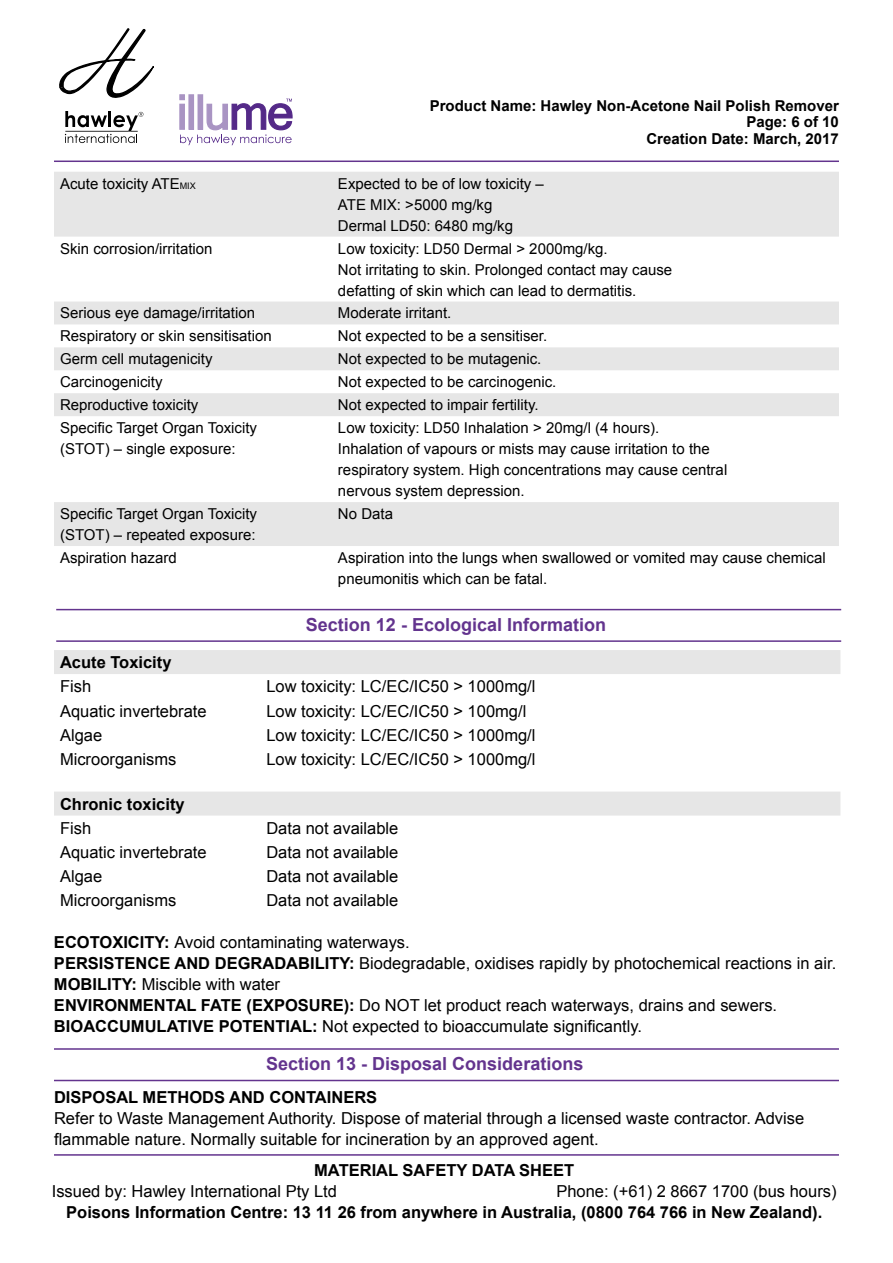
<style>
.page{position:relative;width:893px;height:1263px;background:#fff}
.page>*{position:absolute;margin:0;border:0;box-sizing:border-box;transform-origin:0 0}
.t1{font:700 18px "Arial";color:#63348e}
.t2{font:16.5px/21px "Arial";color:#000}
.t3{font:700 16.5px "Arial";color:#000}
.t4{font:15px/21px "Arial";color:#000}
.t5{font:700 15px/16.5px "Arial";color:#000;text-align:right}
.s1{font-size:9px}
.s2{font-weight:700}
</style>
<div class="page">
<hr style="left:54px;top:161px;width:785px;height:1px;background:#63348e">
<hr style="left:54px;top:1154px;width:785px;height:2px;background:#63348e">
<svg style="left:54px;top:172px;width:785px;height:244px;fill:#e6e6e6"></svg>
<div style="left:54px;top:502px;width:785px;height:44px;background:#e6e6e6"></div>
<hr style="left:56px;top:609px;width:785px;height:1px;background:#63348e">
<hr style="left:56px;top:640px;width:785px;height:2px;background:#63348e">
<svg style="left:65px;top:111px;width:78px;height:32px"></svg>
<svg style="left:59px;top:28px;width:95px;height:70px"></svg>
<svg style="left:179px;top:94px;width:114px;height:51px"></svg>
<hr style="left:54px;top:1048px;width:785px;height:2px;background:#63348e">
<hr style="left:54px;top:1080px;width:785px;height:1px;background:#63348e">
<div style="left:54px;top:650px;width:786px;height:24px;background:#e6e6e6"></div>
<div style="left:54px;top:791px;width:786px;height:24px;background:#e6e6e6"></div>
<p class="t5" style="left:430px;top:97px;width:411px">Product Name: Hawley Non-Acetone Nail Polish Remover<br>Page: 6 of 10<br>Creation Date: March, 2017</p>
<p class="t4" style="left:60px;top:173px;width:137px">Acute toxicity ATE<span class="s1">MIX</span></p>
<p class="t4" style="left:338px;top:173px;width:207px">Expected to be of low toxicity –<br>ATE MIX: &gt;5000 mg/kg<br>Dermal LD50: 6480 mg/kg</p>
<p class="t4" style="left:60px;top:238px;width:154px">Skin corrosion/irritation</p>
<p class="t4" style="left:338px;top:238px;width:336px">Low toxicity: LD50 Dermal &gt; 2000mg/kg.<br>Not irritating to skin. Prolonged contact may cause defatting of skin which can lead to dermatitis.</p>
<p class="t4" style="left:60px;top:303px;width:197px">Serious eye damage/irritation</p>
<p class="t4" style="left:338px;top:303px;width:115px">Moderate irritant.</p>
<p class="t4" style="left:60px;top:326px;width:213px">Respiratory or skin sensitisation</p>
<p class="t4" style="left:338px;top:326px;width:211px">Not expected to be a sensitiser.</p>
<p class="t4" style="left:60px;top:348px;width:154px">Germ cell mutagenicity</p>
<p class="t4" style="left:338px;top:348px;width:205px">Not expected to be mutagenic.</p>
<p class="t4" style="left:60px;top:371px;width:104px">Carcinogenicity</p>
<p class="t4" style="left:338px;top:371px;width:220px">Not expected to be carcinogenic.</p>
<p class="t4" style="left:60px;top:394px;width:140px">Reproductive toxicity</p>
<p class="t4" style="left:338px;top:394px;width:202px">Not expected to impair fertility.</p>
<p class="t4" style="left:60px;top:417px;width:199px">Specific Target Organ Toxicity (STOT) – single exposure:</p>
<p class="t4" style="left:338px;top:417px;width:391px">Low toxicity: LD50 Inhalation &gt; 20mg/l (4 hours).<br>Inhalation of vapours or mists may cause irritation to the respiratory system. High concentrations may cause central nervous system depression.</p>
<p class="t4" style="left:60px;top:503px;width:199px">Specific Target Organ Toxicity (STOT) – repeated exposure:</p>
<p class="t4" style="left:338px;top:503px;width:57px">No Data</p>
<p class="t4" style="left:60px;top:547px;width:118px">Aspiration hazard</p>
<p class="t4" style="left:338px;top:547px;width:489px">Aspiration into the lungs when swallowed or vomited may cause chemical pneumonitis which can be fatal.</p>
<p class="t1" style="left:306px;top:614px;width:302px">Section 12 - Ecological Information</p>
<p class="t3" style="left:60px;top:653px;width:113px">Acute Toxicity</p>
<p class="t2" style="left:60px;top:676px;width:33px">Fish</p>
<p class="t2" style="left:266px;top:676px;width:271px">Low toxicity: LC/EC/IC50 &gt; 1000mg/l</p>
<p class="t2" style="left:60px;top:700px;width:148px">Aquatic invertebrate</p>
<p class="t2" style="left:266px;top:700px;width:261px">Low toxicity: LC/EC/IC50 &gt; 100mg/l</p>
<p class="t2" style="left:60px;top:724px;width:44px">Algae</p>
<p class="t2" style="left:266px;top:724px;width:271px">Low toxicity: LC/EC/IC50 &gt; 1000mg/l</p>
<p class="t2" style="left:60px;top:748px;width:118px">Microorganisms</p>
<p class="t2" style="left:266px;top:748px;width:271px">Low toxicity: LC/EC/IC50 &gt; 1000mg/l</p>
<p class="t3" style="left:60px;top:794px;width:126px">Chronic toxicity</p>
<p class="t2" style="left:60px;top:817px;width:33px">Fish</p>
<p class="t2" style="left:266px;top:817px;width:134px">Data not available</p>
<p class="t2" style="left:60px;top:842px;width:148px">Aquatic invertebrate</p>
<p class="t2" style="left:266px;top:842px;width:134px">Data not available</p>
<p class="t2" style="left:60px;top:866px;width:44px">Algae</p>
<p class="t2" style="left:266px;top:866px;width:134px">Data not available</p>
<p class="t2" style="left:60px;top:890px;width:118px">Microorganisms</p>
<p class="t2" style="left:266px;top:890px;width:134px">Data not available</p>
<p class="t2" style="left:54px;top:932px;width:784px"><span class="s2">ECOTOXICITY:</span> Avoid contaminating waterways.<br><span class="s2">PERSISTENCE AND DEGRADABILITY:</span> Biodegradable, oxidises rapidly by photochemical reactions in air.<br><span class="s2">MOBILITY:</span> Miscible with water<br><span class="s2">ENVIRONMENTAL FATE (EXPOSURE):</span> Do NOT let product reach waterways, drains and sewers.<br><span class="s2">BIOACCUMULATIVE POTENTIAL:</span> Not expected to bioaccumulate significantly.</p>
<p class="t1" style="left:266px;top:1053px;width:319px">Section 13 - Disposal Considerations</p>
<p class="t3" style="left:54px;top:1087px;width:325px">DISPOSAL METHODS AND CONTAINERS</p>
<p class="t2" style="left:54px;top:1107px;width:752px">Refer to Waste Management Authority. Dispose of material through a licensed waste contractor. Advise flammable nature. Normally suitable for incineration by an approved agent.</p>
<p class="t3" style="left:314px;top:1161px;width:262px">MATERIAL SAFETY DATA SHEET</p>
<p class="t2" style="left:52px;top:1181px;width:287px">Issued by: Hawley International Pty Ltd</p>
<p class="t2" style="left:556px;top:1181px;width:282px">Phone: (+61) 2 8667 1700 (bus hours)</p>
<p class="t3" style="left:66px;top:1203px;width:757px">Poisons Information Centre: 13 11 26 from anywhere in Australia, (0800 764 766 in New Zealand).</p>
</div>
